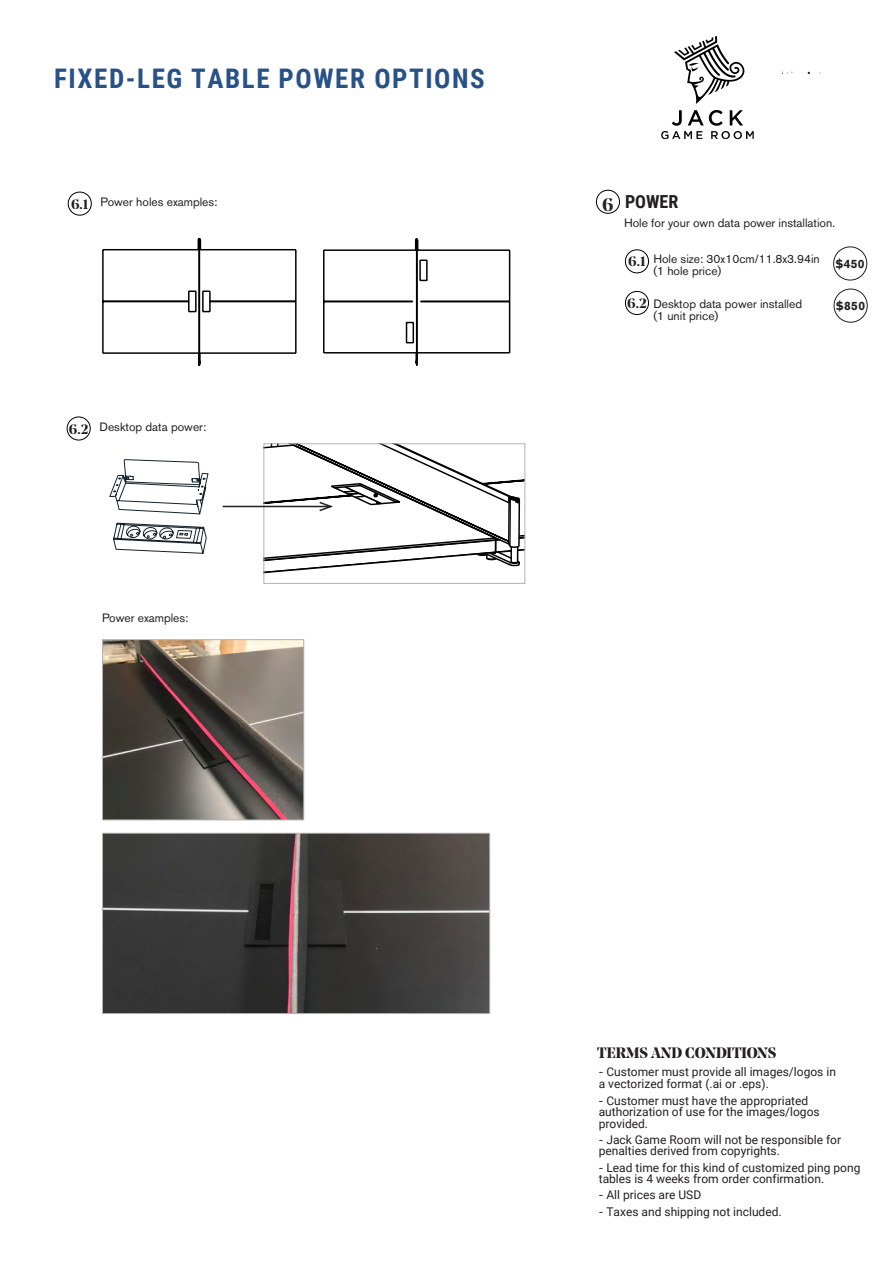
<style>
.page{position:relative;width:893px;height:1263px;background:#fff}
.page>*{position:absolute;margin:0;border:0;box-sizing:border-box;transform-origin:0 0}
.t1{font:700 27px "Roboto Condensed";letter-spacing:.06em;color:#285287}
.t2{font:700 18px "Roboto Condensed";color:#231f20}
.t3{font:700 15px "Noe Display";color:#231f20}
.t4{font:700 13.5px "Noe Display";color:#231f20}
.t5{font:12px/11.6px "Roboto";color:#231f20}
.t6{font:12px "Akzidenz Grotesk BQ";color:#231f20}
.t7{font:700 12px "Akzidenz Grotesk BQ";letter-spacing:.025em;color:#231f20}
.s1{font-family:"Noe Display"}
.s2{font-family:"Akzidenz Grotesk BQ"}
</style>
<div class="page">
<svg style="left:595px;top:189px;width:25px;height:25px"></svg>
<svg style="left:624px;top:249px;width:25px;height:25px"></svg>
<svg style="left:625px;top:290px;width:24px;height:25px"></svg>
<svg style="left:833px;top:246px;width:35px;height:77px"></svg>
<svg style="left:102px;top:237px;width:195px;height:129px"></svg>
<svg style="left:67px;top:191px;width:25px;height:25px"></svg>
<svg style="left:323px;top:238px;width:188px;height:128px"></svg>
<svg style="left:113px;top:522px;width:94px;height:32px"></svg>
<svg style="left:109px;top:459px;width:100px;height:56px"></svg>
<svg style="left:66px;top:416px;width:25px;height:25px"></svg>
<hr style="left:223px;top:506px;width:108px;height:1px;background:#231f20">
<svg style="left:264px;top:444px;width:261px;height:139px"></svg>
<img style="left:104px;top:835px;width:384px;height:177px">
<div style="left:102px;top:833px;width:388px;height:181px;border:1px solid #b6b0af"></div>
<img style="left:104px;top:641px;width:198px;height:177px">
<div style="left:102px;top:639px;width:202px;height:181px;border:1px solid #b6b0af"></div>
<img style="left:661px;top:36px;width:93px;height:104px">
<h1 class="t1" style="left:54px;top:60px;width:432px">FIXED-LEG TABLE POWER OPTIONS</h1>
<p class="t4" style="left:71px;top:195px;width:19px">6.1</p>
<p class="t6" style="left:101px;top:195px;width:118px">Power holes examples:</p>
<p class="t4" style="left:69px;top:420px;width:21px">6.2</p>
<p class="t6" style="left:100px;top:420px;width:108px">Desktop data power:</p>
<p class="t6" style="left:102px;top:611px;width:88px">Power examples:</p>
<p class="t2" style="left:602px;top:189px;width:78px"><span class="s1">6</span> POWER</p>
<p class="t6" style="left:624px;top:216px;width:213px">Hole for your own data power installation.</p>
<p class="t6" style="left:653px;top:252px;width:168px">Hole size: 30x10cm/11.8x3.94in</p>
<p class="t6" style="left:653px;top:264px;width:70px">(1 hole price)</p>
<p class="t6" style="left:653px;top:296px;width:150px">Desktop data power installed</p>
<p class="t6" style="left:653px;top:308px;width:67px">(1 unit price)</p>
<p class="t4" style="left:628px;top:253px;width:19px">6.1</p>
<p class="t4" style="left:627px;top:295px;width:21px">6.2</p>
<p class="t7" style="left:835px;top:257px;width:31px">$450</p>
<p class="t7" style="left:836px;top:299px;width:31px">$850</p>
<p class="t3" style="left:597px;top:1043px;width:180px">TERMS AND CONDITIONS</p>
<p class="t5" style="left:599px;top:1066px;width:239px;line-height:12px"><span class="s2">-</span> Customer must provide all images/logos in a vectorized format (.ai or .eps).</p>
<p class="t5" style="left:599px;top:1094px;width:222px"><span class="s2">-</span> Customer must have the appropriated authorization of use for the images/logos provided.</p>
<p class="t5" style="left:599px;top:1133px;width:244px"><span class="s2">-</span> Jack Game Room will not be responsible for penalties derived from copyrights.</p>
<p class="t5" style="left:599px;top:1161px;width:263px"><span class="s2">-</span> Lead time for this kind of customized ping pong tables is 4 weeks from order confirmation.</p>
<p class="t5" style="left:599px;top:1189px;width:104px"><span class="s2">-</span> All prices are USD</p>
<p class="t5" style="left:599px;top:1205px;width:184px"><span class="s2">-</span> Taxes and shipping not included.</p>
</div>
